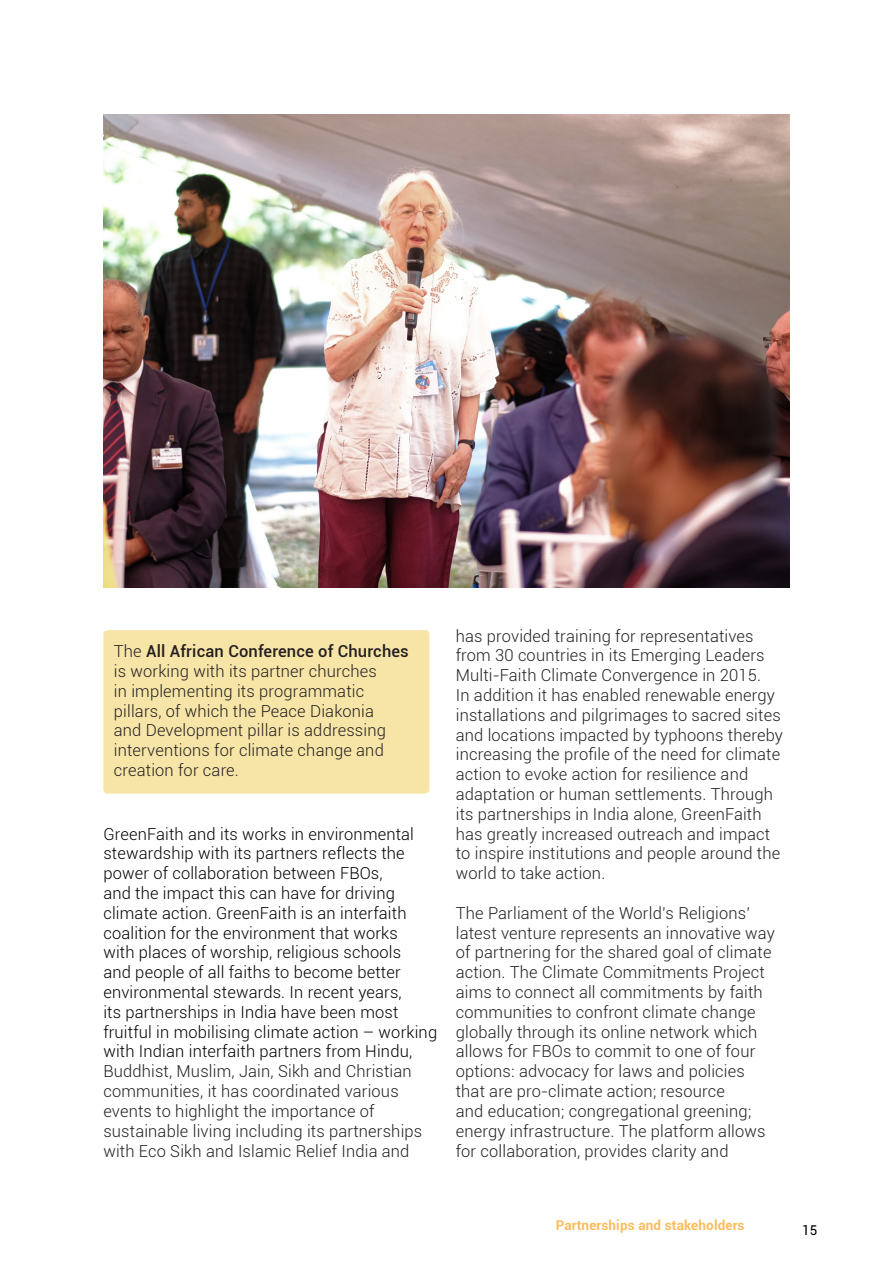
<style>
.page{position:relative;width:893px;height:1263px;background:#fff}
.page>*{position:absolute;margin:0;border:0;box-sizing:border-box;transform-origin:0 0}
.t1{font:300 16.5px/19.8px "Roboto";letter-spacing:.01em;color:#231f20}
.t2{font:300 16.5px/19.8px "Roboto";letter-spacing:.01em;color:#000}
.t3{font:700 13.5px "Roboto";letter-spacing:.01em;color:#fcbc5c}
.t4{font:13.5px "Roboto";color:#000}
.s1{font-weight:500}
.s2{color:#231f20}
</style>
<div class="page">
<img style="left:103px;top:114px;width:687px;height:474px">
<div style="left:103px;top:630px;width:326px;height:164px;background:#f7e5a8;border-radius:4px"></div>
<p class="t1" style="left:114px;top:641px;width:296px">The <span class="s1">All African Conference of Churches </span>is working with its partner churches<br>in implementing its programmatic pillars, of which the Peace Diakonia<br>and Development pillar is addressing interventions for climate change and creation for care.</p>
<p class="t2" style="left:103px;top:823px;width:335px">GreenFaith and its works in environmental stewardship with its partners reflects the power of collaboration between FBOs,<br>and the impact this can have for driving climate action. GreenFaith is an interfaith coalition for the environment that works<br>with places of worship, religious schools<br>and people of all faiths to become better environmental stewards. In recent years,<br>its partnerships in India have been most fruitful in mobilising climate action – working with Indian interfaith partners from Hindu, <span class="s2">Buddhist, Muslim, Jain, Sikh and Christian communities, it has coordinated various events to highlight the importance of sustainable living including its partnerships with Eco Sikh and Islamic Relief India and</span></p>
<p class="t1" style="left:456px;top:625px;width:329px">has provided training for representatives from 30 countries in its Emerging Leaders Multi-Faith Climate Convergence in 2015.<br>In addition it has enabled renewable energy installations and pilgrimages to sacred sites and locations impacted by typhoons thereby increasing the profile of the need for climate action to evoke action for resilience and adaptation or human settlements. Through its partnerships in India alone, GreenFaith has greatly increased outreach and impact to inspire institutions and people around the world to take action.</p>
<p class="t1" style="left:456px;top:902px;width:321px">The Parliament of the World’s Religions’ latest venture represents an innovative way of partnering for the shared goal of climate action. The Climate Commitments Project aims to connect all commitments by faith communities to confront climate change globally through its online network which allows for FBOs to commit to one of four options: advocacy for laws and policies that are pro-climate action; resource<br>and education; congregational greening; energy infrastructure. The platform allows for collaboration, provides clarity and</p>
<p class="t3" style="left:556px;top:1216px;width:190px">Partnerships and stakeholders</p>
<p class="t4" style="left:802px;top:1220px;width:17px">15</p>
</div>
